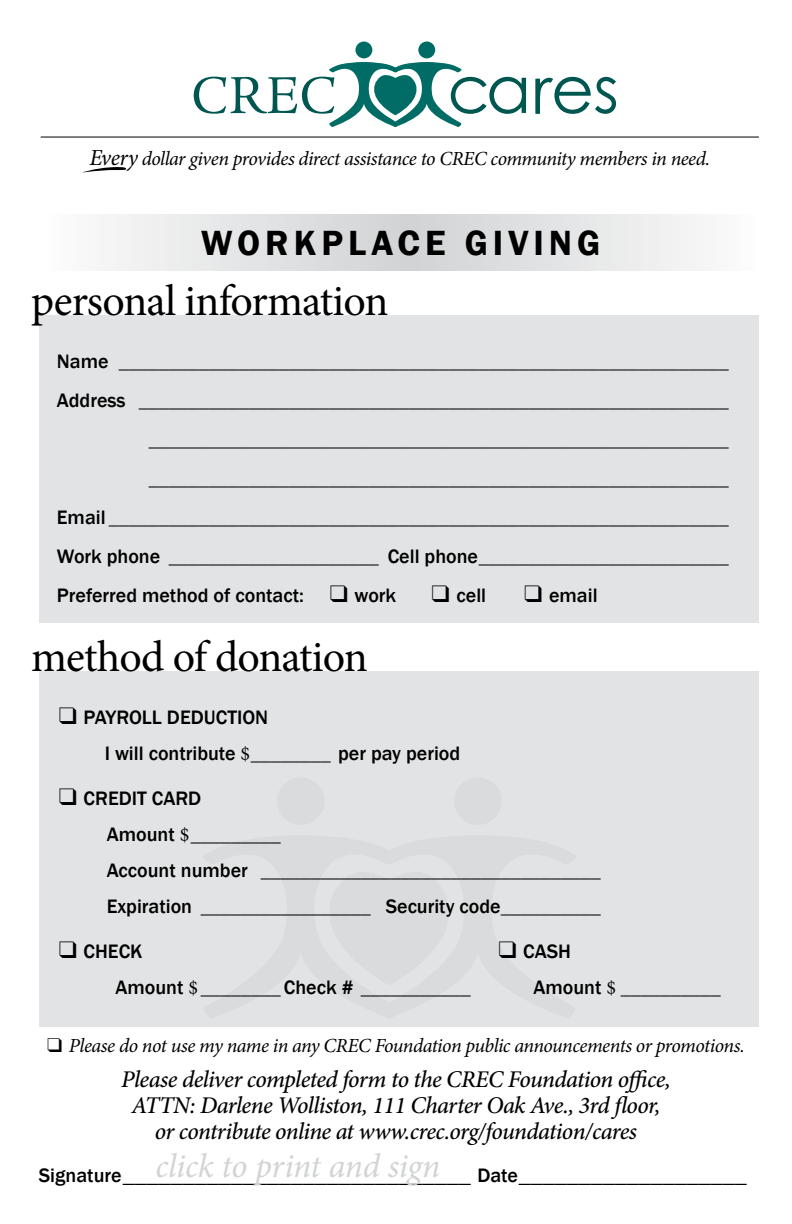
<style>
.page{position:relative;width:792px;height:1224px;background:#fff}
.page>*{position:absolute;margin:0;border:0;box-sizing:border-box;transform-origin:0 0}
.t1{font:44px "Minion Pro";letter-spacing:-.02em;color:#000}
.t2{font:600 36px "Franklin Gothic";letter-spacing:.14em;color:#000}
.t3{font:italic 34px "Minion Pro";letter-spacing:-.01em;color:#d1d3d4}
.t4{font:italic 500 24px/26px "Minion Pro";letter-spacing:-.025em;color:#000;text-align:center}
.t5{font:24px "Minion Pro";color:#000}
.t6{font:20px/39px "Minion Pro";color:#000;text-align:right}
.t7{font:italic 20px "Minion Pro";letter-spacing:-.025em;color:#000}
.t8{font:500 20px/36px "Franklin Gothic";color:#000}
.s1{font-size:23px}
.s2{font-family:"Franklin Gothic";font-weight:500}
.s3{font-family:"Minion Pro";font-weight:400}
.s4{font-family:"Franklin Gothic";font-weight:500;font-size:20px}
</style>
<div class="page">
<div style="left:39px;top:671px;width:720px;height:356px;background:#e2e3e4"></div>
<div style="left:277px;top:777px;width:48px;height:48px;background:#dadbdc;border-radius:50%"></div>
<div style="left:454px;top:777px;width:48px;height:48px;background:#dadbdc;border-radius:50%"></div>
<svg style="left:535px;top:77px;width:81px;height:37px"></svg>
<div style="left:355px;top:42px;width:17px;height:16px;background:#016c65;border-radius:50%"></div>
<div style="left:418px;top:42px;width:17px;height:16px;background:#016c65;border-radius:50%"></div>
<svg style="left:194px;top:62px;width:332px;height:65px"></svg>
<svg style="left:105px;top:215px;width:595px;height:55px"></svg>
<div style="left:39px;top:315px;width:720px;height:308px;background:#e2e3e4"></div>
<hr style="left:41px;top:137px;width:718px;height:1px;background:#000">
<svg style="left:82px;top:167px;width:45px;height:6px"></svg>
<p class="t7" style="left:89px;top:145px;width:622px"><span class="s1">Every</span> dollar given provides direct assistance to CREC community members in need.</p>
<h2 class="t2" style="left:201px;top:221px;width:401px">WORKPLACE GIVING</h2>
<h1 class="t1" style="left:31px;top:272px;width:359px">personal information</h1>
<p class="t6" style="left:57px;top:342px;width:674px"><span class="s2">Name</span> _____________________________________________________________ <span class="s2">Address</span> ___________________________________________________________ __________________________________________________________ __________________________________________________________<br><span class="s2">Email</span> ______________________________________________________________ <span class="s2">Work phone</span> _____________________ <span class="s2">Cell phone</span>_________________________</p>
<p class="t8" style="left:57px;top:578px;width:341px">Preferred method of contact: ❑ work</p>
<p class="t8" style="left:432px;top:578px;width:56px">❑ cell</p>
<p class="t8" style="left:524px;top:578px;width:75px">❑ email</p>
<h1 class="t1" style="left:31px;top:627px;width:338px">method of donation</h1>
<p class="t8" style="left:105px;top:699px;width:357px;text-indent:-46px">❑ PAYROLL DEDUCTION<br>I will contribute <span class="s3">$________</span> per pay period</p>
<p class="t8" style="left:59px;top:780px;width:144px">❑ CREDIT CARD</p>
<p class="t6" style="left:107px;top:816px;width:495px;line-height:36px;text-align:left"><span class="s2">Amount</span> $_________<br><span class="s2">Account number</span> __________________________________<br><span class="s2">Expiration</span> _________________ <span class="s2">Security code</span>__________</p>
<p class="t8" style="left:59px;top:933px;width:85px">❑ CHECK</p>
<p class="t8" style="left:498px;top:933px;width:74px">❑ CASH</p>
<p class="t6" style="left:115px;top:968px;width:357px"><span class="s2">Amount</span> $ ________ <span class="s2">Check #</span> ___________</p>
<p class="t6" style="left:533px;top:968px;width:189px"><span class="s2">Amount</span> $ __________</p>
<p class="t7" style="left:47px;top:1032px;width:699px">❑ Please do not use my name in any CREC Foundation public announcements or promotions.</p>
<p class="t4" style="left:121px;top:1066px;width:551px">Please deliver completed form to the CREC Foundation office,<br>ATTN: Darlene Wolliston, 111 Charter Oak Ave., 3rd floor, or contribute online at www.crec.org/foundation/cares</p>
<h3 class="t3" style="left:155px;top:1143px;width:286px">click to print and sign</h3>
<p class="t5" style="left:39px;top:1158px;width:710px"><span class="s4">Signature</span>_____________________________ <span class="s4">Date</span>___________________</p>
</div>
